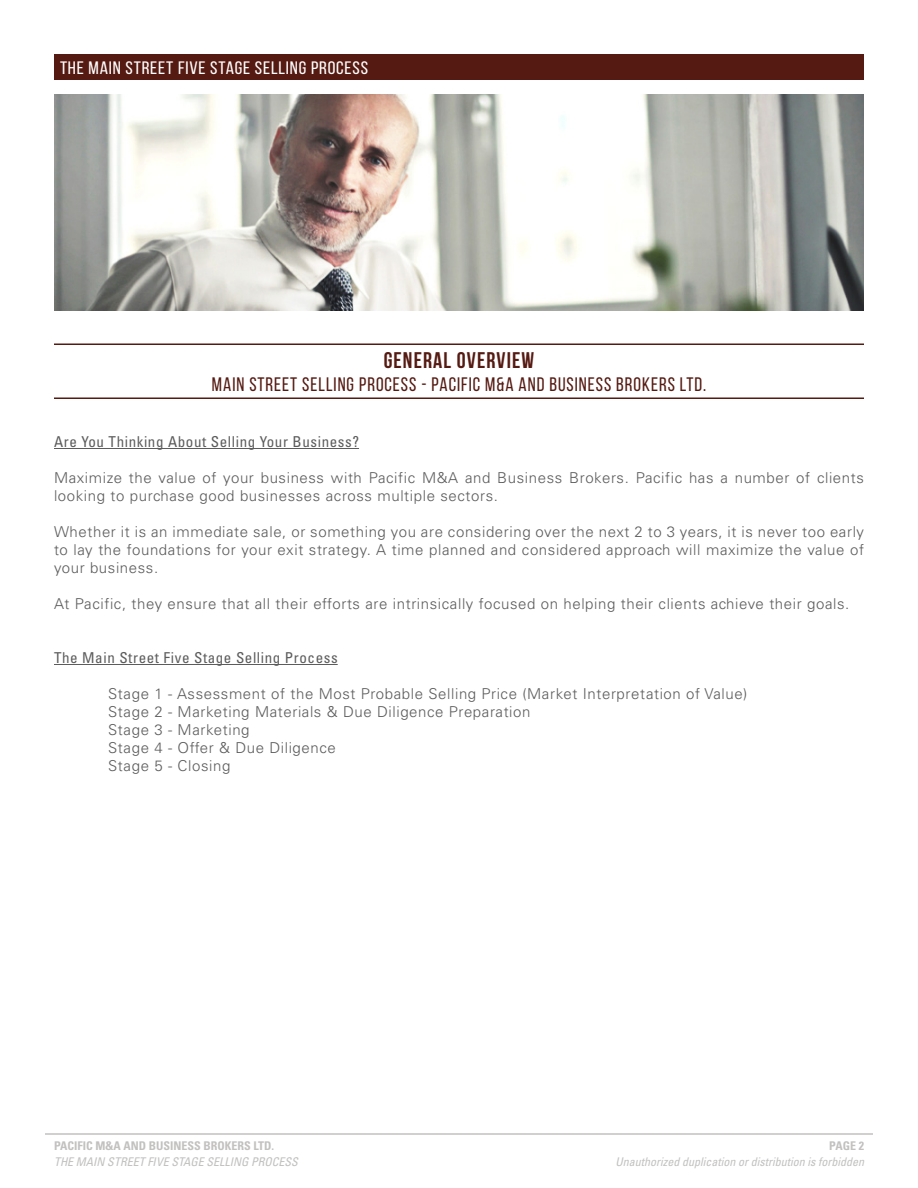
<style>
.page{position:relative;width:918px;height:1188px;background:#fff}
.page>*{position:absolute;margin:0;border:0;box-sizing:border-box;transform-origin:0 0}
.t1{font:700 22.5px "Bebas Neue";letter-spacing:.05em;color:#551a12}
.t2{font:19.5px "Bebas Neue";letter-spacing:.05em;color:#551a12}
.t3{font:18px "Bebas Neue";letter-spacing:.04em;color:#fff;scale:1.1 1}
.t4{font:300 15px/18px "Univers LT Std";letter-spacing:.04em;color:#5c5c5c}
.t5{font:condensed 15px "Univers LT Std";letter-spacing:.04em;color:#5c5c5c}
.t6{font:italic condensed 12px "Univers LT Std";color:#c2c1c0}
.t7{font:700 condensed 12px "Univers LT Std";color:#c2c1c0}
</style>
<div class="page">
<hr style="left:45px;top:1133px;width:828px;height:2px;background:#c2c1c0">
<hr style="left:54px;top:448px;width:305px;height:1px;background:#5c5c5c">
<hr style="left:54px;top:664px;width:284px;height:1px;background:#5c5c5c">
<div style="left:54px;top:54px;width:810px;height:26px;background:#551a11"></div>
<img style="left:54px;top:94px;width:810px;height:216px">
<hr style="left:54px;top:344px;width:810px;height:1px;background:#551a11">
<hr style="left:54px;top:398px;width:810px;height:1px;background:#551a11">
<p class="t3" style="left:60px;top:58px;width:282px">THE MAIN STREET FIVE STAGE SELLING PROCESS</p>
<h1 class="t1" style="left:384px;top:348px;width:152px">GENERAL OVERVIEW</h1>
<h2 class="t2" style="left:212px;top:374px;width:496px">MAIN STREET SELLING PROCESS - PACIFIC M&amp;A AND BUSINESS BROKERS LTD.</h2>
<p class="t5" style="left:54px;top:432px;width:307px">Are You Thinking About Selling Your Business?</p>
<p class="t4" style="left:54px;top:469px;width:811px">Maximize the value of your business with Pacific M&amp;A and Business Brokers. Pacific has a number of clients looking to purchase good businesses across multiple sectors.</p>
<p class="t4" style="left:54px;top:523px;width:812px;text-align:justify">Whether it is an immediate sale, or something you are considering over the next 2 to 3 years, it is never too early to lay the foundations for your exit strategy. A time planned and considered approach will maximize the value of your business.</p>
<p class="t4" style="left:54px;top:595px;width:797px">At Pacific, they ensure that all their efforts are intrinsically focused on helping their clients achieve their goals.</p>
<p class="t5" style="left:54px;top:648px;width:285px">The Main Street Five Stage Selling Process</p>
<p class="t4" style="left:108px;top:685px;width:641px">Stage 1 - Assessment of the Most Probable Selling Price (Market Interpretation of Value)<br>Stage 2 - Marketing Materials &amp; Due Diligence Preparation<br>Stage 3 - Marketing<br>Stage 4 - Offer &amp; Due Diligence<br>Stage 5 - Closing</p>
<p class="t7" style="left:54px;top:1139px;width:222px">PACIFIC M&amp;A AND BUSINESS BROKERS LTD.</p>
<p class="t6" style="left:54px;top:1154px;width:245px">THE MAIN STREET FIVE STAGE SELLING PROCESS</p>
<p class="t7" style="left:829px;top:1139px;width:36px">PAGE 2</p>
<p class="t6" style="left:615px;top:1154px;width:250px">Unauthorized duplication or distribution is forbidden</p>
</div>
